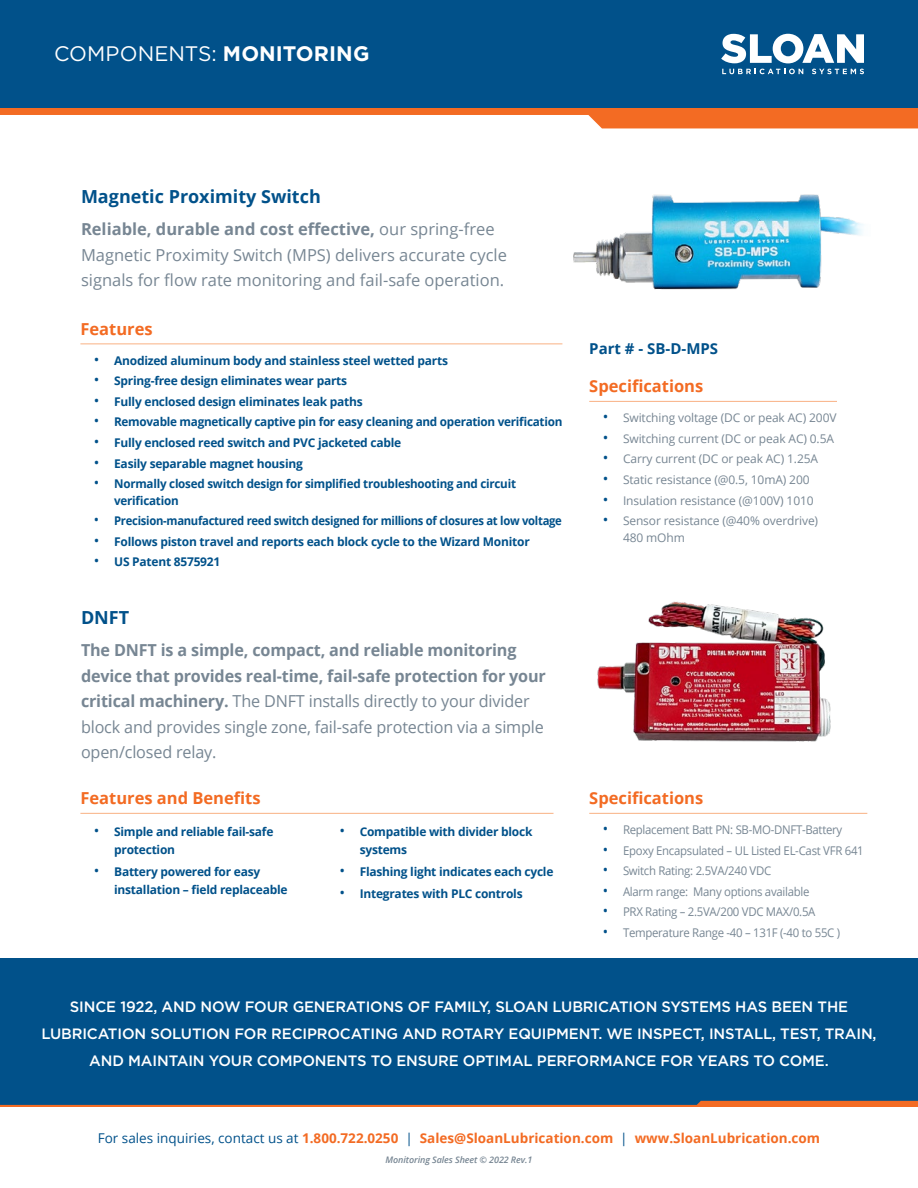
<style>
.page{position:relative;width:918px;height:1188px;background:#fff}
.page>*{position:absolute;margin:0;border:0;box-sizing:border-box;transform-origin:0 0}
.t1{font:21px "Gotham";letter-spacing:.005em;color:#fff}
.Paragraph_-_Body{font:700 18px "Open Sans";color:#01518a}
.Paragraph_-_Body-2{font:700 16.5px/25.5px "Open Sans";letter-spacing:-.01em;color:#778693}
.Paragraph_-_Body-3{font:16.5px/25.5px "Open Sans";color:#778693}
.Paragraph_-_Body-4{font:700 16.5px "Open Sans";color:#f36b23}
.Paragraph_-_Headline{font:500 15px/27px "Gotham";letter-spacing:-.01em;color:#fff;text-align:center}
.Paragraph_-_Headline-2{font:700 15px "Open Sans";color:#01518a}
.Paragraph_-_Body-5{font:700 13.5px "Open Sans";color:#f36b23}
.t2{font:700 12px/18px "Open Sans";letter-spacing:-.02em;color:#01518a}
.t3{font:12px "Open Sans";letter-spacing:-.015em;color:#778693;scale:.95 1}
.t4{font:12px/16.5px "Open Sans";letter-spacing:-.015em;color:#778693}
.t5{font:700 12px "Open Sans";letter-spacing:-.02em;color:#01518a;scale:.94 1}
.Paragraph_-_List{font:italic 600 9px "Open Sans";letter-spacing:-.01em;color:#778693}
.s1{font-weight:700}
.s2{font-weight:400;font-size:15px}
.s3{font-weight:400}
.s4{font-size:15px;color:#01518a}
.s5{font-weight:400;color:#01518a}
</style>
<div class="page">
<hr style="left:80px;top:344px;width:482px;height:1px;background:#f9b183">
<hr style="left:80px;top:813px;width:474px;height:1px;background:#f9b183">
<div style="left:0;top:958px;width:918px;height:149px;background:#01518a"></div>
<div style="left:0;top:0;width:918px;height:108px;background:#01518a"></div>
<svg style="left:0;top:108px;width:918px;height:20px"></svg>
<svg style="left:721px;top:34px;width:143px;height:29px"></svg>
<svg style="left:722px;top:69px;width:81px;height:5px"></svg>
<svg style="left:812px;top:69px;width:52px;height:5px"></svg>
<img style="left:573px;top:194px;width:291px;height:96px">
<hr style="left:589px;top:401px;width:248px;height:1px;background:#f9b183">
<hr style="left:589px;top:813px;width:278px;height:1px;background:#f9b183">
<img style="left:597px;top:601px;width:234px;height:141px">
<svg style="left:0;top:1101px;width:918px;height:6px"></svg>
<p class="t1" style="left:54px;top:40px;width:317px">COMPONENTS: <span class="s1">MONITORING</span></p>
<p class="Paragraph_-_Body" style="left:81px;top:184px;width:241px">Magnetic Proximity Switch</p>
<p class="Paragraph_-_Body-3" style="left:81px;top:216px;width:428px"><span class="s1">Reliable, durable and cost effective,</span> our spring-free<br>Magnetic Proximity Switch (MPS) delivers accurate cycle signals for flow rate monitoring and fail-safe operation.</p>
<p class="Paragraph_-_Body-4" style="left:80px;top:317px;width:74px">Features</p>
<p class="t2" style="left:94px;top:351px;width:356px"><span class="s2">•</span> Anodized aluminum body and stainless steel wetted parts</p>
<p class="t2" style="left:94px;top:372px;width:255px"><span class="s2">•</span> Spring-free design eliminates wear parts</p>
<p class="t2" style="left:94px;top:392px;width:270px"><span class="s2">•</span> Fully enclosed design eliminates leak paths</p>
<p class="t2" style="left:94px;top:413px;width:470px"><span class="s2">•</span> Removable magnetically captive pin for easy cleaning and operation verification</p>
<p class="t2" style="left:94px;top:433px;width:309px"><span class="s2">•</span> Fully enclosed reed switch and PVC jacketed cable</p>
<p class="t2" style="left:94px;top:454px;width:210px"><span class="s2">•</span> Easily separable magnet housing</p>
<p class="t2" style="left:114px;top:475px;width:403px;line-height:16.5px;text-indent:-20px"><span class="s2">•</span> Normally closed switch design for simplified troubleshooting and circuit verification</p>
<p class="t5" style="left:94px;top:512px;width:499px"><span class="s2">•</span> Precision-manufactured reed switch designed for millions of closures at low voltage</p>
<p class="t2" style="left:94px;top:532px;width:437px"><span class="s2">•</span> Follows piston travel and reports each block cycle to the Wizard Monitor</p>
<p class="t2" style="left:94px;top:553px;width:128px"><span class="s2">•</span> US Patent 8575921</p>
<p class="Paragraph_-_Body" style="left:81px;top:605px;width:50px">DNFT</p>
<p class="Paragraph_-_Body-2" style="left:81px;top:637px;width:466px">The DNFT is a simple, compact, and reliable monitoring device that provides real-time, fail-safe protection for your critical machinery. <span class="s3">The DNFT installs directly to your divider block and provides single zone, fail-safe protection via a simple open/closed relay.</span></p>
<p class="Paragraph_-_Body-4" style="left:80px;top:787px;width:182px">Features and Benefits</p>
<p class="t2" style="left:114px;top:822px;width:161px;text-indent:-20px"><span class="s2">•</span> Simple and reliable fail-safe protection</p>
<p class="t2" style="left:114px;top:862px;width:175px;text-indent:-20px"><span class="s2">•</span> Battery powered for easy installation – field replaceable</p>
<p class="t2" style="left:360px;top:822px;width:174px;text-indent:-20px"><span class="s2">•</span> Compatible with divider block systems</p>
<p class="t2" style="left:339px;top:862px;width:216px"><span class="s2">•</span> Flashing light indicates each cycle</p>
<p class="t2" style="left:339px;top:884px;width:185px"><span class="s2">•</span> Integrates with PLC controls</p>
<p class="Paragraph_-_Headline-2" style="left:589px;top:338px;width:130px">Part # - SB-D-MPS</p>
<p class="Paragraph_-_Body-4" style="left:589px;top:375px;width:116px">Specifications</p>
<p class="t4" style="left:603px;top:409px;width:235px"><span class="s4">•</span> Switching voltage (DC or peak AC) 200V</p>
<p class="t4" style="left:603px;top:430px;width:233px"><span class="s4">•</span> Switching current (DC or peak AC) 0.5A</p>
<p class="t4" style="left:603px;top:450px;width:217px"><span class="s4">•</span> Carry current (DC or peak AC) 1.25A</p>
<p class="t4" style="left:603px;top:471px;width:208px"><span class="s4">•</span> Static resistance (@0.5, 10mA) 200</p>
<p class="t4" style="left:603px;top:492px;width:212px"><span class="s4">•</span> Insulation resistance (@100V) 1010</p>
<p class="t4" style="left:623px;top:512px;width:197px;text-indent:-20px"><span class="s4">•</span> Sensor resistance (@40% overdrive)<br>480 mOhm</p>
<p class="Paragraph_-_Body-4" style="left:589px;top:787px;width:116px">Specifications</p>
<p class="t3" style="left:603px;top:822px;width:254px"><span class="s4">•</span> Replacement Batt PN: SB-MO-DNFT-Battery</p>
<p class="t3" style="left:603px;top:842px;width:276px"><span class="s4">•</span> Epoxy Encapsulated – UL Listed EL-Cast VFR 641</p>
<p class="t3" style="left:603px;top:863px;width:179px"><span class="s4">•</span> Switch Rating: 2.5VA/240 VDC</p>
<p class="t3" style="left:603px;top:883px;width:219px"><span class="s4">•</span> Alarm range: Many options available</p>
<p class="t3" style="left:603px;top:904px;width:225px"><span class="s4">•</span> PRX Rating – 2.5VA/200 VDC MAX/0.5A</p>
<p class="t3" style="left:603px;top:924px;width:252px"><span class="s4">•</span> Temperature Range -40 – 131F (-40 to 55C )</p>
<p class="Paragraph_-_Headline" style="left:41px;top:993px;width:837px">SINCE 1922, AND NOW FOUR GENERATIONS OF FAMILY, SLOAN LUBRICATION SYSTEMS HAS BEEN THE<br>LUBRICATION SOLUTION FOR RECIPROCATING AND ROTARY EQUIPMENT. WE INSPECT, INSTALL, TEST, TRAIN,<br>AND MAINTAIN YOUR COMPONENTS TO ENSURE OPTIMAL PERFORMANCE FOR YEARS TO COME.</p>
<p class="Paragraph_-_Body-5" style="left:98px;top:1129px;width:724px"><span class="s5">For sales inquiries, contact us at</span> 1.800.722.0250 <span class="s5">|</span> Sales@SloanLubrication.com <span class="s5">|</span> www.SloanLubrication.com</p>
<p class="Paragraph_-_List" style="left:386px;top:1153px;width:148px">Monitoring Sales Sheet © 2022 Rev.1</p>
</div>
